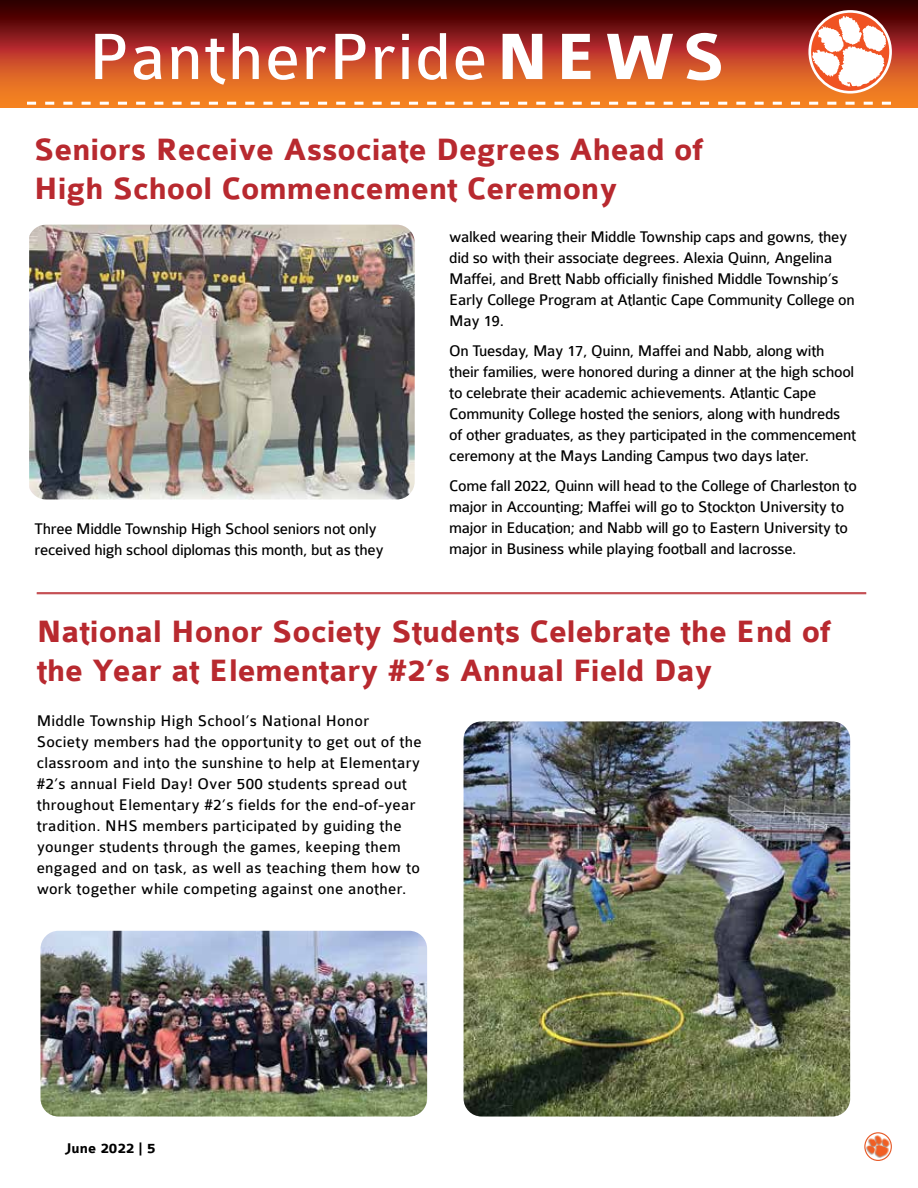
<style>
.page{position:relative;width:918px;height:1188px;background:#fff}
.page>*{position:absolute;margin:0;border:0;box-sizing:border-box;transform-origin:0 0}
.t1{font:700 33px/39.6px "Colaborate";color:#b8292f}
.t2{font:16.5px/21px "Colaborate";letter-spacing:-.02em;color:#000}
.t3{font:16.5px/21px "Colaborate";letter-spacing:.015em;color:#000}
.t4{font:700 15px "Colaborate";color:#000}
</style>
<div class="page">
<svg style="left:1px;top:0;width:917px;height:107px;background:#953515"></svg>
<img style="left:865px;top:1133px;width:26px;height:27px">
<div style="left:864px;top:1132px;width:28px;height:29px;border:1px solid #e75b29;border-radius:50%"></div>
<svg style="left:0;top:0;width:1px;height:107px"></svg>
<svg style="left:95px;top:33px;width:626px;height:52px"></svg>
<svg style="left:27px;top:102px;width:864px;height:3px"></svg>
<svg style="left:810px;top:11px;width:81px;height:81px"></svg>
<div style="left:808px;top:10px;width:84px;height:84px;border:3px solid #fff;border-radius:50%"></div>
<svg style="left:812px;top:16px;width:74px;height:71px"></svg>
<hr style="left:37px;top:592px;width:829px;height:1px;background:#b8292f">
<hr style="left:37px;top:593px;width:829px;height:1px;background:#b8292f">
<img style="left:29px;top:225px;width:386px;height:275px">
<img style="left:40px;top:931px;width:387px;height:186px">
<img style="left:464px;top:721px;width:386px;height:396px">
<h1 class="t1" style="left:34px;top:131px;width:671px">Seniors Receive Associate Degrees Ahead of<br>High School Commencement Ceremony</h1>
<p class="t2" style="left:35px;top:518px;width:351px">Three Middle Township High School seniors not only received high school diplomas this month, but as they</p>
<p class="t2" style="left:449px;top:226px;width:407px">walked wearing their Middle Township caps and gowns, they did so with their associate degrees. Alexia Quinn, Angelina Maffei, and Brett Nabb officially finished Middle Township’s Early College Program at Atlantic Cape Community College on May 19.</p>
<p class="t2" style="left:449px;top:340px;width:409px">On Tuesday, May 17, Quinn, Maffei and Nabb, along with their families, were honored during a dinner at the high school to celebrate their academic achievements. Atlantic Cape Community College hosted the seniors, along with hundreds of other graduates, as they participated in the commencement ceremony at the Mays Landing Campus two days later.</p>
<p class="t2" style="left:449px;top:475px;width:409px">Come fall 2022, Quinn will head to the College of Charleston to major in Accounting; Maffei will go to Stockton University to major in Education; and Nabb will go to Eastern University to major in Business while playing football and lacrosse.</p>
<h1 class="t1" style="left:37px;top:612px;width:796px">National Honor Society Students Celebrate the End of the Year at Elementary #2’s Annual Field Day</h1>
<p class="t3" style="left:37px;top:711px;width:387px">Middle Township High School’s National Honor Society members had the opportunity to get out of the classroom and into the sunshine to help at Elementary #2’s annual Field Day! Over 500 students spread out throughout Elementary #2’s fields for the end-of-year tradition. NHS members participated by guiding the younger students through the games, keeping them engaged and on task, as well as teaching them how to work together while competing against one another.</p>
<p class="t4" style="left:65px;top:1140px;width:92px">June 2022 | 5</p>
</div>
